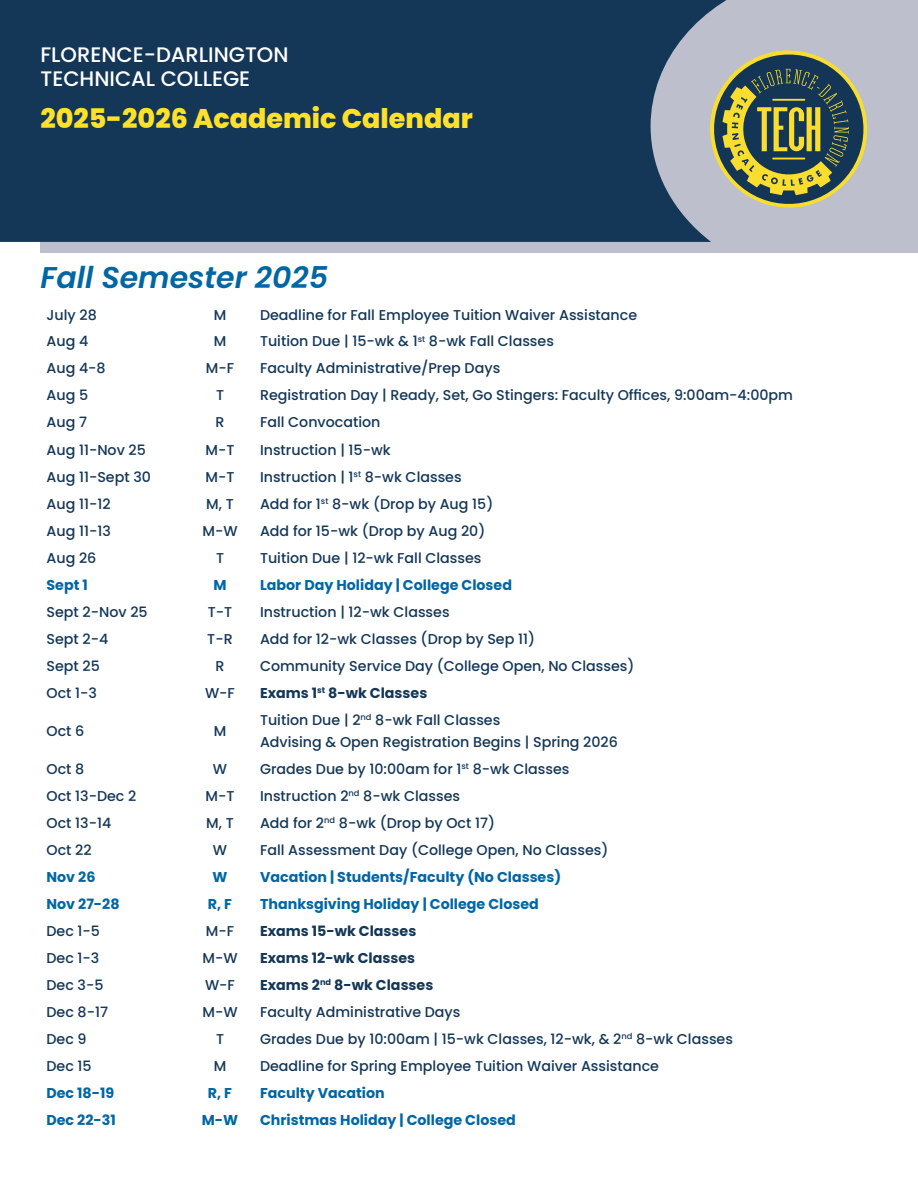
<style>
.page{position:relative;width:918px;height:1188px;background:#fff}
.page>*{position:absolute;margin:0;border:0;box-sizing:border-box;transform-origin:0 0}
.Paragraph_Style_1{font:italic 600 30px "Poppins";color:#0067a4}
.t1{font:800 27px "Poppins";color:#ffe02b}
.t2{font:500 21px "Poppins";color:#fff}
.Paragraph_Style_1-2{font:500 14.25px "Poppins";color:#143757}
.Paragraph_Style_1-3{font:700 14.25px "Poppins";color:#0067a4}
.Paragraph_Style_1-4{font:700 14.25px "Poppins";color:#143757}
</style>
<div class="page">
<div style="left:40px;top:0;width:878px;height:253px;background:#bdc0cc"></div>
<div style="left:0;top:0;width:727px;height:242px;background:#143757"></div>
<svg style="left:707px;top:47px;width:161px;height:164px"></svg>
<p class="t2" style="left:40px;top:43px;width:250px">FLORENCE-DARLINGTON</p>
<p class="t2" style="left:40px;top:67px;width:211px">TECHNICAL COLLEGE</p>
<p class="t1" style="left:40px;top:103px;width:434px">2025-2026 Academic Calendar</p>
<p class="Paragraph_Style_1" style="left:40px;top:260px;width:289px">Fall Semester 2025</p>
<p class="Paragraph_Style_1-2" style="left:46px;top:306px;width:52px">July 28</p>
<p class="Paragraph_Style_1-2" style="left:214px;top:306px;width:14px">M</p>
<p class="Paragraph_Style_1-2" style="left:260px;top:306px;width:379px">Deadline for Fall Employee Tuition Waiver Assistance</p>
<p class="Paragraph_Style_1-2" style="left:46px;top:333px;width:43px">Aug 4</p>
<p class="Paragraph_Style_1-2" style="left:214px;top:333px;width:14px">M</p>
<p class="Paragraph_Style_1-2" style="left:260px;top:333px;width:295px">Tuition Due | 15-wk &amp; 1<sup>st</sup> 8-wk Fall Classes</p>
<p class="Paragraph_Style_1-2" style="left:46px;top:360px;width:61px">Aug 4-8</p>
<p class="Paragraph_Style_1-2" style="left:206px;top:360px;width:30px">M-F</p>
<p class="Paragraph_Style_1-2" style="left:260px;top:360px;width:242px">Faculty Administrative/Prep Days</p>
<p class="Paragraph_Style_1-2" style="left:46px;top:387px;width:43px">Aug 5</p>
<p class="Paragraph_Style_1-2" style="left:216px;top:387px;width:10px">T</p>
<p class="Paragraph_Style_1-2" style="left:260px;top:387px;width:535px">Registration Day | Ready, Set, Go Stingers: Faculty Offices, 9:00am-4:00pm</p>
<p class="Paragraph_Style_1-2" style="left:46px;top:414px;width:42px">Aug 7</p>
<p class="Paragraph_Style_1-2" style="left:216px;top:414px;width:11px">R</p>
<p class="Paragraph_Style_1-2" style="left:260px;top:414px;width:122px">Fall Convocation</p>
<p class="Paragraph_Style_1-2" style="left:46px;top:441px;width:101px">Aug 11-Nov 25</p>
<p class="Paragraph_Style_1-2" style="left:206px;top:441px;width:30px">M-T</p>
<p class="Paragraph_Style_1-2" style="left:260px;top:441px;width:132px">Instruction | 15-wk</p>
<p class="Paragraph_Style_1-2" style="left:46px;top:469px;width:106px">Aug 11-Sept 30</p>
<p class="Paragraph_Style_1-2" style="left:206px;top:469px;width:30px">M-T</p>
<p class="Paragraph_Style_1-2" style="left:260px;top:469px;width:203px">Instruction | 1<sup>st</sup> 8-wk Classes</p>
<p class="Paragraph_Style_1-2" style="left:46px;top:496px;width:66px">Aug 11-12</p>
<p class="Paragraph_Style_1-2" style="left:206px;top:496px;width:29px">M, T</p>
<p class="Paragraph_Style_1-2" style="left:260px;top:496px;width:235px">Add for 1<sup>st</sup> 8-wk (Drop by Aug 15)</p>
<p class="Paragraph_Style_1-2" style="left:46px;top:523px;width:66px">Aug 11-13</p>
<p class="Paragraph_Style_1-2" style="left:202px;top:523px;width:37px">M-W</p>
<p class="Paragraph_Style_1-2" style="left:260px;top:523px;width:227px">Add for 15-wk (Drop by Aug 20)</p>
<p class="Paragraph_Style_1-2" style="left:46px;top:550px;width:51px">Aug 26</p>
<p class="Paragraph_Style_1-2" style="left:216px;top:550px;width:10px">T</p>
<p class="Paragraph_Style_1-2" style="left:260px;top:550px;width:223px">Tuition Due | 12-wk Fall Classes</p>
<p class="Paragraph_Style_1-3" style="left:46px;top:577px;width:43px">Sept 1</p>
<p class="Paragraph_Style_1-3" style="left:213px;top:577px;width:15px">M</p>
<p class="Paragraph_Style_1-3" style="left:260px;top:577px;width:253px">Labor Day Holiday | College Closed</p>
<p class="Paragraph_Style_1-2" style="left:46px;top:604px;width:103px">Sept 2-Nov 25</p>
<p class="Paragraph_Style_1-2" style="left:208px;top:604px;width:26px">T-T</p>
<p class="Paragraph_Style_1-2" style="left:260px;top:604px;width:191px">Instruction | 12-wk Classes</p>
<p class="Paragraph_Style_1-2" style="left:46px;top:631px;width:63px">Sept 2-4</p>
<p class="Paragraph_Style_1-2" style="left:207px;top:631px;width:27px">T-R</p>
<p class="Paragraph_Style_1-2" style="left:260px;top:631px;width:277px">Add for 12-wk Classes (Drop by Sep 11)</p>
<p class="Paragraph_Style_1-2" style="left:46px;top:658px;width:55px">Sept 25</p>
<p class="Paragraph_Style_1-2" style="left:216px;top:658px;width:11px">R</p>
<p class="Paragraph_Style_1-2" style="left:260px;top:658px;width:376px">Community Service Day (College Open, No Classes)</p>
<p class="Paragraph_Style_1-2" style="left:46px;top:685px;width:52px">Oct 1-3</p>
<p class="Paragraph_Style_1-2" style="left:205px;top:685px;width:31px">W-F</p>
<p class="Paragraph_Style_1-4" style="left:260px;top:685px;width:169px">Exams 1<sup>st</sup> 8-wk Classes</p>
<p class="Paragraph_Style_1-2" style="left:46px;top:723px;width:39px">Oct 6</p>
<p class="Paragraph_Style_1-2" style="left:214px;top:723px;width:14px">M</p>
<p class="Paragraph_Style_1-2" style="left:260px;top:711px;width:242px">Tuition Due | 2<sup>nd</sup> 8-wk Fall Classes</p>
<p class="Paragraph_Style_1-2" style="left:260px;top:734px;width:359px">Advising &amp; Open Registration Begins | Spring 2026</p>
<p class="Paragraph_Style_1-2" style="left:46px;top:761px;width:39px">Oct 8</p>
<p class="Paragraph_Style_1-2" style="left:213px;top:761px;width:16px">W</p>
<p class="Paragraph_Style_1-2" style="left:260px;top:761px;width:311px">Grades Due by 10:00am for 1<sup>st</sup> 8-wk Classes</p>
<p class="Paragraph_Style_1-2" style="left:46px;top:788px;width:91px">Oct 13-Dec 2</p>
<p class="Paragraph_Style_1-2" style="left:206px;top:788px;width:30px">M-T</p>
<p class="Paragraph_Style_1-2" style="left:260px;top:788px;width:202px">Instruction 2<sup>nd</sup> 8-wk Classes</p>
<p class="Paragraph_Style_1-2" style="left:46px;top:815px;width:66px">Oct 13-14</p>
<p class="Paragraph_Style_1-2" style="left:206px;top:815px;width:29px">M, T</p>
<p class="Paragraph_Style_1-2" style="left:260px;top:815px;width:237px">Add for 2<sup>nd</sup> 8-wk (Drop by Oct 17)</p>
<p class="Paragraph_Style_1-2" style="left:46px;top:842px;width:47px">Oct 22</p>
<p class="Paragraph_Style_1-2" style="left:213px;top:842px;width:16px">W</p>
<p class="Paragraph_Style_1-2" style="left:260px;top:842px;width:350px">Fall Assessment Day (College Open, No Classes)</p>
<p class="Paragraph_Style_1-3" style="left:46px;top:869px;width:50px">Nov 26</p>
<p class="Paragraph_Style_1-3" style="left:213px;top:869px;width:16px">W</p>
<p class="Paragraph_Style_1-3" style="left:260px;top:869px;width:303px">Vacation | Students/Faculty (No Classes)</p>
<p class="Paragraph_Style_1-3" style="left:46px;top:896px;width:75px">Nov 27-28</p>
<p class="Paragraph_Style_1-3" style="left:208px;top:896px;width:26px">R, F</p>
<p class="Paragraph_Style_1-3" style="left:260px;top:896px;width:280px">Thanksgiving Holiday | College Closed</p>
<p class="Paragraph_Style_1-2" style="left:46px;top:923px;width:55px">Dec 1-5</p>
<p class="Paragraph_Style_1-2" style="left:206px;top:923px;width:30px">M-F</p>
<p class="Paragraph_Style_1-4" style="left:260px;top:923px;width:158px">Exams 15-wk Classes</p>
<p class="Paragraph_Style_1-2" style="left:46px;top:950px;width:54px">Dec 1-3</p>
<p class="Paragraph_Style_1-2" style="left:202px;top:950px;width:37px">M-W</p>
<p class="Paragraph_Style_1-4" style="left:260px;top:950px;width:157px">Exams 12-wk Classes</p>
<p class="Paragraph_Style_1-2" style="left:46px;top:977px;width:59px">Dec 3-5</p>
<p class="Paragraph_Style_1-2" style="left:205px;top:977px;width:31px">W-F</p>
<p class="Paragraph_Style_1-4" style="left:260px;top:977px;width:175px">Exams 2<sup>nd</sup> 8-wk Classes</p>
<p class="Paragraph_Style_1-2" style="left:46px;top:1004px;width:63px">Dec 8-17</p>
<p class="Paragraph_Style_1-2" style="left:202px;top:1004px;width:37px">M-W</p>
<p class="Paragraph_Style_1-2" style="left:260px;top:1004px;width:202px">Faculty Administrative Days</p>
<p class="Paragraph_Style_1-2" style="left:46px;top:1031px;width:42px">Dec 9</p>
<p class="Paragraph_Style_1-2" style="left:216px;top:1031px;width:10px">T</p>
<p class="Paragraph_Style_1-2" style="left:260px;top:1031px;width:475px">Grades Due by 10:00am | 15-wk Classes, 12-wk, &amp; 2<sup>nd</sup> 8-wk Classes</p>
<p class="Paragraph_Style_1-2" style="left:46px;top:1058px;width:47px">Dec 15</p>
<p class="Paragraph_Style_1-2" style="left:214px;top:1058px;width:14px">M</p>
<p class="Paragraph_Style_1-2" style="left:260px;top:1058px;width:401px">Deadline for Spring Employee Tuition Waiver Assistance</p>
<p class="Paragraph_Style_1-3" style="left:46px;top:1085px;width:69px">Dec 18-19</p>
<p class="Paragraph_Style_1-3" style="left:208px;top:1085px;width:26px">R, F</p>
<p class="Paragraph_Style_1-3" style="left:260px;top:1085px;width:126px">Faculty Vacation</p>
<p class="Paragraph_Style_1-3" style="left:46px;top:1111px;width:71px">Dec 22-31</p>
<p class="Paragraph_Style_1-3" style="left:202px;top:1111px;width:38px">M-W</p>
<p class="Paragraph_Style_1-3" style="left:260px;top:1111px;width:257px">Christmas Holiday | College Closed</p>
</div>
